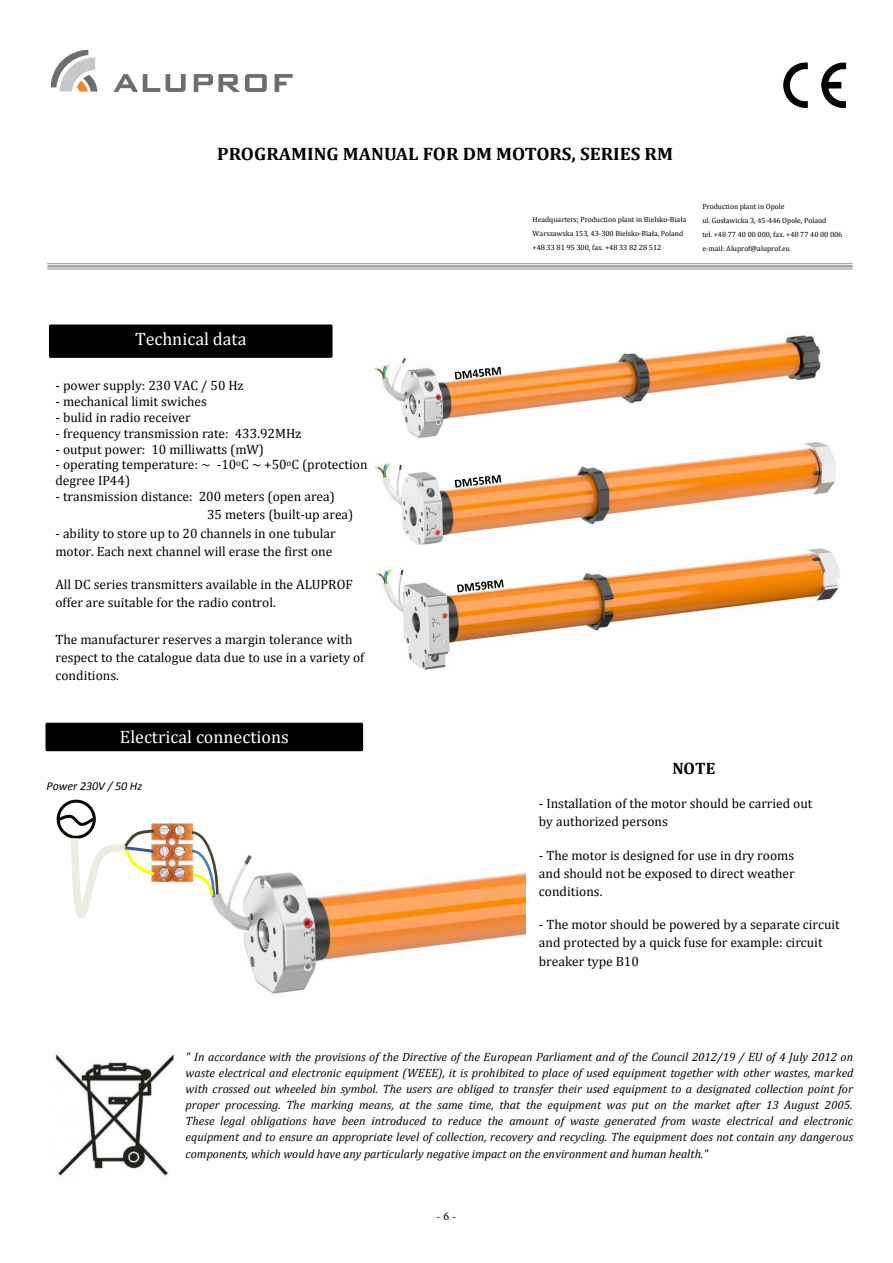
<style>
.page{position:relative;width:893px;height:1263px;background:#fff}
.page>*{position:absolute;margin:0;border:0;box-sizing:border-box;transform-origin:0 0}
.t1{font:700 18px "Cambria";color:#000;scale:1.05 1}
.t2{font:18px "Cambria";color:#fff}
.t3{font:700 16.5px "Cambria";color:#000}
.t4{font:13.5px/18.1px "Cambria";color:#000}
.t5{font:italic 12px/16.2px "Cambria";color:#000;text-align:justify}
.t6{font:italic 12px "Calibri";color:#000}
.t7{font:12px "Minion Pro";color:#000}
.t8{font:7.5px/14.1px "Cambria";letter-spacing:-.005em;color:#000}
</style>
<div class="page">
<svg style="left:51px;top:50px;width:46px;height:42px"></svg>
<svg style="left:166px;top:74px;width:20px;height:18px"></svg>
<svg style="left:113px;top:74px;width:47px;height:18px"></svg>
<svg style="left:194px;top:74px;width:19px;height:18px"></svg>
<svg style="left:219px;top:74px;width:48px;height:18px"></svg>
<svg style="left:275px;top:74px;width:18px;height:18px"></svg>
<img style="left:783px;top:63px;width:63px;height:44px">
<img style="left:55px;top:1054px;width:120px;height:122px">
<hr style="left:47px;top:263px;width:806px;height:1px;background:#939597">
<hr style="left:47px;top:265px;width:806px;height:2px;background:#939597">
<hr style="left:47px;top:268px;width:806px;height:2px;background:#939597">
<div style="left:49px;top:324px;width:284px;height:34px;border:3px solid #000"></div>
<div style="left:52px;top:327px;width:278px;height:28px;background:#000"></div>
<img style="left:375px;top:335px;width:465px;height:335px">
<img style="left:456px;top:569px;width:112px;height:28px">
<svg style="left:457px;top:580px;width:47px;height:12px"></svg>
<img style="left:453px;top:464px;width:112px;height:28px">
<svg style="left:455px;top:475px;width:46px;height:13px"></svg>
<img style="left:453px;top:356px;width:112px;height:28px">
<svg style="left:455px;top:367px;width:46px;height:13px"></svg>
<img style="left:177px;top:823px;width:349px;height:171px">
<div style="left:45px;top:723px;width:318px;height:28px;border:3px solid #000"></div>
<div style="left:49px;top:726px;width:311px;height:22px;background:#000"></div>
<img style="left:158px;top:824px;width:36px;height:58px">
<div style="left:57px;top:800px;width:39px;height:39px;border:3px solid #000;border-radius:50%"></div>
<svg style="left:189px;top:830px;width:31px;height:70px"></svg>
<svg style="left:56px;top:815px;width:102px;height:104px"></svg>
<h1 class="t1" style="left:217px;top:141px;width:436px">PROGRAMING MANUAL FOR DM MOTORS, SERIES RM</h1>
<p class="t8" style="left:533px;top:212px;width:155px">Headquarters; Production plant in Bielsko-Biała<br>Warszawska 153, 43-300 Bielsko-Biała, Poland +48 33 81 95 300, fax. +48 33 82 28 512</p>
<p class="t8" style="left:702px;top:200px;width:142px">Production plant in Opole<br>ul. Gosławicka 3, 45-446 Opole, Poland<br>tel. +48 77 40 00 000, fax. +48 77 40 00 006 e-mail: Aluprof@aluprof.eu</p>
<h1 class="t2" style="left:135px;top:328px;width:113px">Technical data</h1>
<p class="t4" style="left:55px;top:376px;width:190px">- power supply: 230 VAC / 50 Hz</p>
<p class="t4" style="left:55px;top:392px;width:153px">- mechanical limit swiches</p>
<p class="t4" style="left:55px;top:408px;width:137px">- bulid in radio receiver</p>
<p class="t4" style="left:55px;top:424px;width:247px">- frequency transmission rate: 433.92MHz</p>
<p class="t4" style="left:55px;top:440px;width:210px">- output power: 10 milliwatts (mW)</p>
<p class="t4" style="left:55px;top:457px;width:314px;line-height:15.6px">- operating temperature: ~ -10<sup>o</sup>C ~ +50<sup>o</sup>C (protection degree IP44)</p>
<p class="t4" style="left:207px;top:487px;width:148px;text-indent:-152px">- transmission distance: 200 meters (open area)<br>35 meters (built-up area)</p>
<p class="t4" style="left:55px;top:524px;width:282px">- ability to store up to 20 channels in one tubular motor. Each next channel will erase the first one</p>
<p class="t4" style="left:55px;top:575px;width:299px">All DC series transmitters available in the ALUPROF offer are suitable for the radio control.</p>
<p class="t4" style="left:55px;top:630px;width:310px">The manufacturer reserves a margin tolerance with respect to the catalogue data due to use in a variety of conditions.</p>
<h1 class="t2" style="left:120px;top:726px;width:170px">Electrical connections</h1>
<p class="t6" style="left:46px;top:778px;width:97px">Power 230V / 50 Hz</p>
<p class="t3" style="left:672px;top:757px;width:44px">NOTE</p>
<p class="t4" style="left:539px;top:794px;width:275px">- Installation of the motor should be carried out by authorized persons</p>
<p class="t4" style="left:539px;top:846px;width:257px;text-align:justify">- The motor is designed for use in dry rooms and should not be exposed to direct weather conditions.</p>
<p class="t4" style="left:539px;top:915px;width:302px">- The motor should be powered by a separate circuit and protected by a quick fuse for example: circuit breaker type B10</p>
<p class="t5" style="left:186px;top:1048px;width:669px">" In accordance with the provisions of the Directive of the European Parliament and of the Council 2012/19 / EU of 4 July 2012 on waste electrical and electronic equipment (WEEE), it is prohibited to place of used equipment together with other wastes, marked with crossed out wheeled bin symbol. The users are obliged to transfer their used equipment to a designated collection point for proper processing. The marking means, at the same time, that the equipment was put on the market after 13 August 2005.<br>These legal obligations have been introduced to reduce the amount of waste generated from waste electrical and electronic equipment and to ensure an appropriate level of collection, recovery and recycling. The equipment does not contain any dangerous components, which would have any particularly negative impact on the environment and human health."</p>
<p class="t7" style="left:437px;top:1208px;width:21px">- 6 -</p>
</div>
